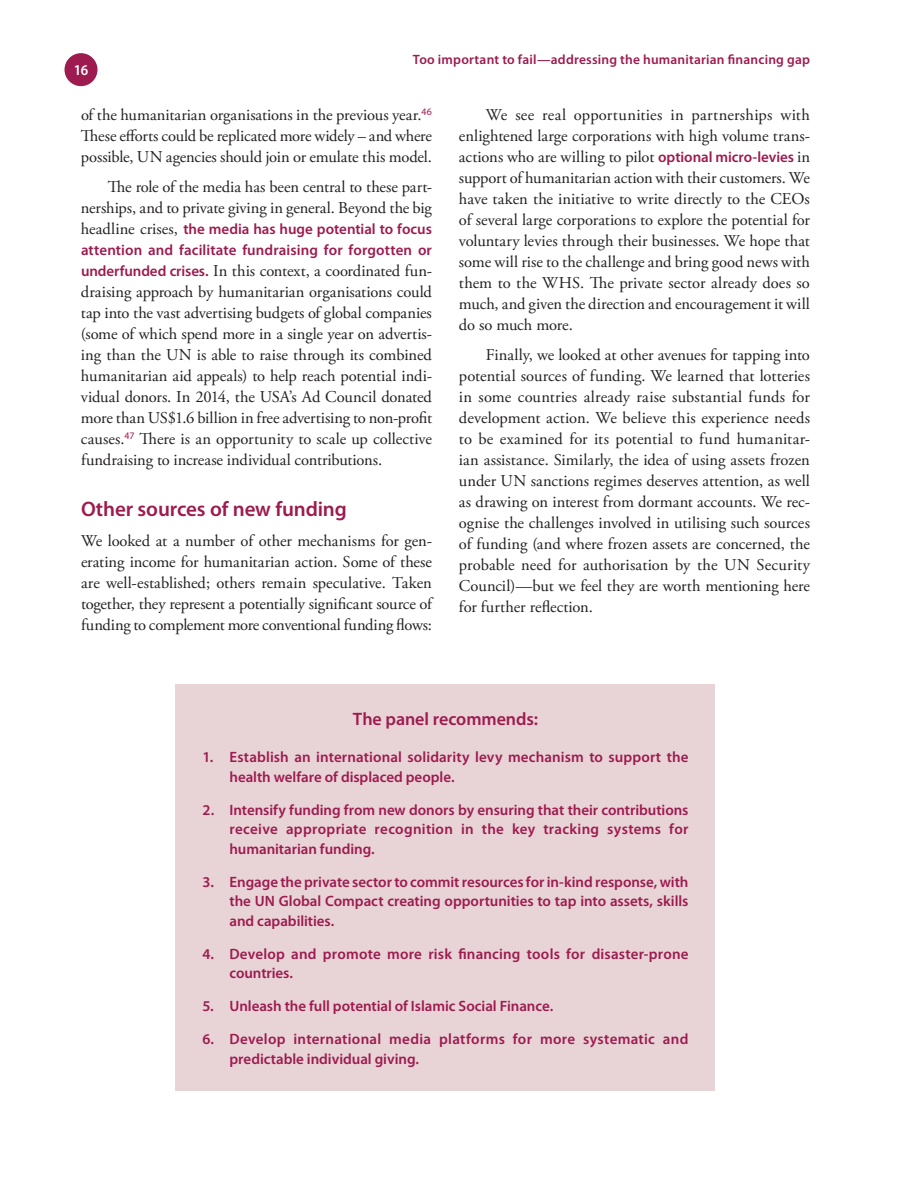
<style>
.page{position:relative;width:918px;height:1188px;background:#fff}
.page>*{position:absolute;margin:0;border:0;box-sizing:border-box;transform-origin:0 0}
.t1{font:600 21px "Myriad Pro";letter-spacing:-.005em;color:#9d1b4f}
.t2{font:600 18px "Myriad Pro";letter-spacing:-.005em;color:#9d1b4f}
.t3{font:16.5px/21px "Adobe Garamond Pro";letter-spacing:-.01em;color:#231f20;text-align:justify}
.t4{font:600 15px/19.5px "Myriad Pro";letter-spacing:.005em;color:#9d1b4f}
.t5{font:600 semi-condensed 15px "Myriad Pro";color:#fff}
.t6{font:600 13.5px "Myriad Pro";letter-spacing:.015em;color:#9d1b4f}
.s1{font-family:"Adobe Garamond Pro";font-weight:400;font-size:16.5px;color:#231f20}
.s2{font-family:"Myriad Pro";font-weight:600;font-size:15px;color:#9d1b4f}
</style>
<div class="page">
<div style="left:64px;top:52px;width:34px;height:35px;background:#9d1b4f;border-radius:50%"></div>
<div style="left:63px;top:52px;width:36px;height:36px;border:2px solid #fff;border-radius:50%"></div>
<div style="left:176px;top:684px;width:540px;height:406px;background:#e8d3d6"></div>
<p class="t5" style="left:74px;top:62px;width:16px">16</p>
<p class="t6" style="left:413px;top:52px;width:399px">Too important to fail—addressing the humanitarian financing gap</p>
<p class="t3" style="left:81px;top:105px;width:353px">of the humanitarian organisations in the previous year.<sup>46<br></sup>These efforts could be replicated more widely – and where possible, UN agencies should join or emulate this model.</p>
<p class="t3" style="left:81px;top:177px;width:353px;text-align:right">The role of the media has been central to these part&shy;nerships, and to private giving in general. Beyond the big</p>
<p class="t4" style="left:81px;top:219px;width:352px;line-height:21px"><span class="s1">headline crises,</span> the media has huge potential to focus attention and facilitate fundraising for forgotten or</p>
<p class="t3" style="left:81px;top:261px;width:353px"><span class="s2">underfunded crises.</span> In this context, a coordinated fun&shy;draising approach by humanitarian organisations could tap into the vast advertising budgets of global companies (some of which spend more in a single year on advertis&shy;ing than the UN is able to raise through its combined humanitarian aid appeals) to help reach potential indi&shy;vidual donors. In 2014, the USA’s Ad Council donated more than US$1.6 billion in free advertising to non-profit causes.<sup>47</sup> There is an opportunity to scale up collective fundraising to increase individual contributions.</p>
<p class="t1" style="left:81px;top:497px;width:267px">Other sources of new funding</p>
<p class="t3" style="left:81px;top:531px;width:353px">We looked at a number of other mechanisms for gen&shy;erating income for humanitarian action. Some of these are well-established; others remain speculative. Taken together, they represent a potentially significant source of funding to complement more conventional funding flows:</p>
<p class="t3" style="left:459px;top:105px;width:353px;text-indent:27px">We see real opportunities in partnerships with enlightened large corporations with high volume trans&shy;actions who are willing to pilot <span class="s2">optional micro-levies</span> in support of humanitarian action with their customers. We have taken the initiative to write directly to the CEOs of several large corporations to explore the potential for voluntary levies through their businesses. We hope that some will rise to the challenge and bring good news with them to the WHS. The private sector already does so much, and given the direction and encouragement it will do so much more.</p>
<p class="t3" style="left:459px;top:345px;width:353px;text-indent:27px">Finally, we looked at other avenues for tapping into potential sources of funding. We learned that lotteries in some countries already raise substantial funds for development action. We believe this experience needs to be examined for its potential to fund humanitar&shy;ian assistance. Similarly, the idea of using assets frozen under UN sanctions regimes deserves attention, as well as drawing on interest from dormant accounts. We rec&shy;ognise the challenges involved in utilising such sources of funding (and where frozen assets are concerned, the probable need for authorisation by the UN Security Council)—but we feel they are worth mentioning here for further reflection.</p>
<p class="t2" style="left:353px;top:708px;width:187px">The panel recommends:</p>
<p class="t4" style="left:230px;top:747px;width:461px;text-indent:-27px">1. Establish an international solidarity levy mechanism to support the health welfare of displaced people.</p>
<p class="t4" style="left:230px;top:800px;width:461px;text-align:justify;text-indent:-27px">2. Intensify funding from new donors by ensuring that their contributions receive appropriate recognition in the key tracking systems for humanitarian funding.</p>
<p class="t4" style="left:230px;top:872px;width:461px;text-align:justify;text-indent:-27px">3. Engage the private sector to commit resources for in-kind response, with the UN Global Compact creating opportunities to tap into assets, skills and capabilities.</p>
<p class="t4" style="left:230px;top:944px;width:461px;text-indent:-27px">4. Develop and promote more risk financing tools for disaster-prone countries.</p>
<p class="t4" style="left:202px;top:996px;width:351px">5. Unleash the full potential of Islamic Social Finance.</p>
<p class="t4" style="left:230px;top:1029px;width:460px;text-indent:-27px">6. Develop international media platforms for more systematic and predictable individual giving.</p>
</div>
